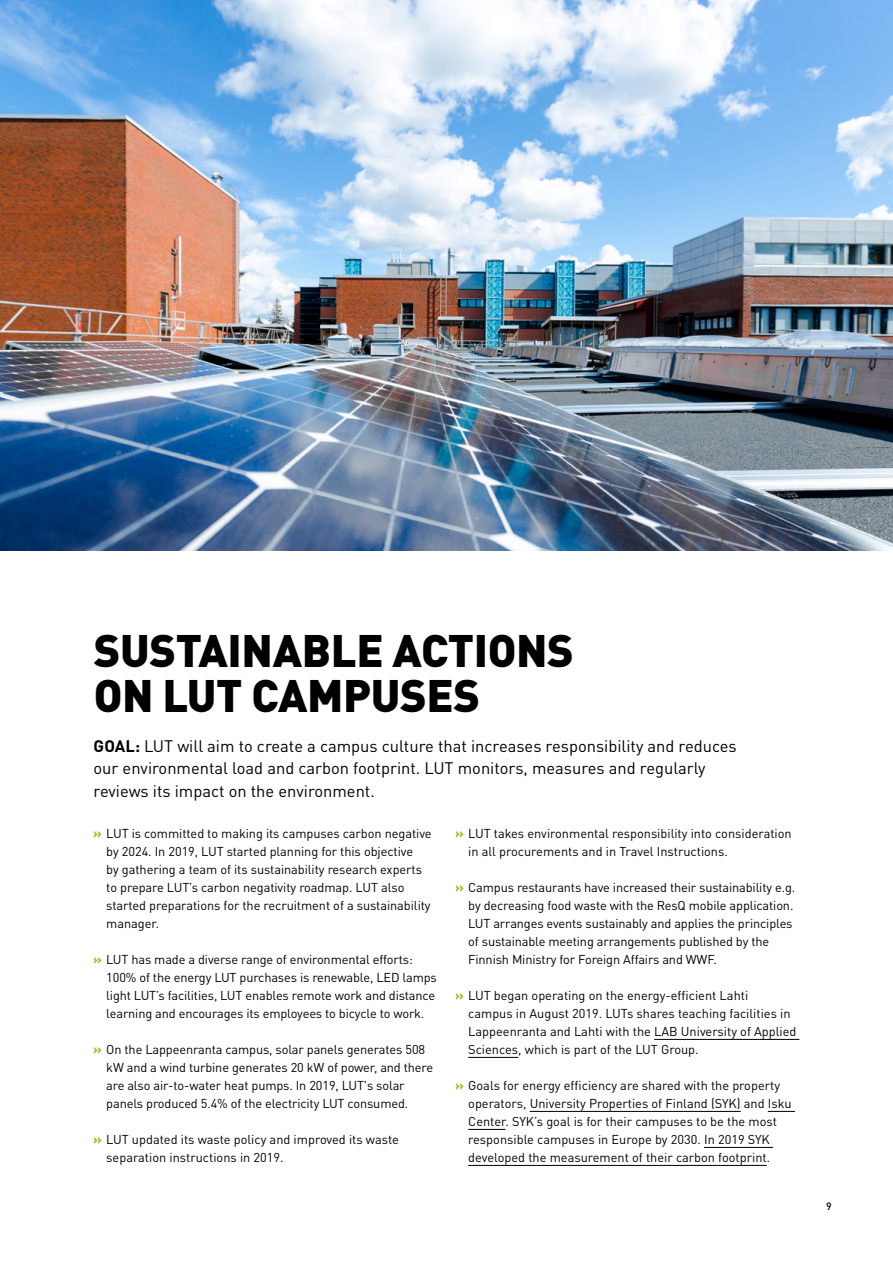
<style>
.page{position:relative;width:893px;height:1263px;background:#fff}
.page>*{position:absolute;margin:0;border:0;box-sizing:border-box;transform-origin:0 0}
.t1{font:900 45px/45px "DIN Pro";letter-spacing:-.01em;color:#000}
.t2{font:16.5px/22.5px "DIN Pro";color:#000}
.t3{font:12.75px/18px "DIN Pro";letter-spacing:-.01em;color:#000}
.t4{font:500 10.5px "DIN Pro";color:#000}
.s1{font-weight:700}
.s2{font-weight:900;color:#95c11f}
</style>
<div class="page">
<hr style="left:654px;top:1039px;width:145px;height:1px;background:#000">
<hr style="left:468px;top:1057px;width:50px;height:1px;background:#000">
<hr style="left:530px;top:1111px;width:211px;height:1px;background:#000">
<svg style="left:768px;top:1111px;width:27px;height:1px"></svg>
<hr style="left:468px;top:1129px;width:38px;height:1px;background:#000">
<hr style="left:704px;top:1147px;width:69px;height:1px;background:#000">
<hr style="left:468px;top:1165px;width:299px;height:1px;background:#000">
<img style="left:0;top:0;width:893px;height:551px">
<h1 class="t1" style="left:94px;top:623px;width:482px">SUSTAINABLE ACTIONS<br>ON LUT CAMPUSES</h1>
<p class="t2" style="left:94px;top:733px;width:645px"><span class="s1">GOAL:</span> LUT will aim to create a campus culture that increases responsibility and reduces our environmental load and carbon footprint. LUT monitors, measures and regularly reviews its impact on the environment.</p>
<p class="t3" style="left:106px;top:823px;width:327px;text-indent:-13px"><span class="s2">»</span> LUT is committed to making its campuses carbon negative by 2024. In 2019, LUT started planning for this objective<br>by gathering a team of its sustainability research experts to prepare LUT’s carbon negativity roadmap. LUT also started preparations for the recruitment of a sustainability manager.</p>
<p class="t3" style="left:106px;top:949px;width:332px;text-indent:-13px"><span class="s2">»</span> LUT has made a diverse range of environmental efforts:<br>100% of the energy LUT purchases is renewable, LED lamps light LUT’s facilities, LUT enables remote work and distance learning and encourages its employees to bicycle to work.</p>
<p class="t3" style="left:106px;top:1039px;width:328px;text-indent:-13px"><span class="s2">»</span> On the Lappeenranta campus, solar panels generates 508 kW and a wind turbine generates 20 kW of power, and there are also air-to-water heat pumps. In 2019, LUT's solar panels produced 5.4% of the electricity LUT consumed.</p>
<p class="t3" style="left:106px;top:1129px;width:294px;text-indent:-13px"><span class="s2">»</span> LUT updated its waste policy and improved its waste separation instructions in 2019.</p>
<p class="t3" style="left:468px;top:823px;width:325px;text-indent:-13px"><span class="s2">»</span> LUT takes environmental responsibility into consideration in all procurements and in Travel Instructions.</p>
<p class="t3" style="left:468px;top:877px;width:329px;text-indent:-13px"><span class="s2">»</span> Campus restaurants have increased their sustainability e.g. by decreasing food waste with the ResQ mobile application.<br>LUT arranges events sustainably and applies the principles of sustainable meeting arrangements published by the Finnish Ministry for Foreign Affairs and WWF.</p>
<p class="t3" style="left:468px;top:985px;width:330px;text-indent:-13px"><span class="s2">»</span> LUT began operating on the energy-efficient Lahti<br>campus in August 2019. LUTs shares teaching facilities in Lappeenranta and Lahti with the LAB University of Applied Sciences, which is part of the LUT Group.</p>
<p class="t3" style="left:468px;top:1075px;width:325px;text-indent:-13px"><span class="s2">»</span> Goals for energy efficiency are shared with the property operators, University Properties of Finland (SYK) and Isku Center. SYK’s goal is for their campuses to be the most responsible campuses in Europe by 2030. In 2019 SYK developed the measurement of their carbon footprint.</p>
<p class="t4" style="left:826px;top:1197px;width:7px">9</p>
</div>
